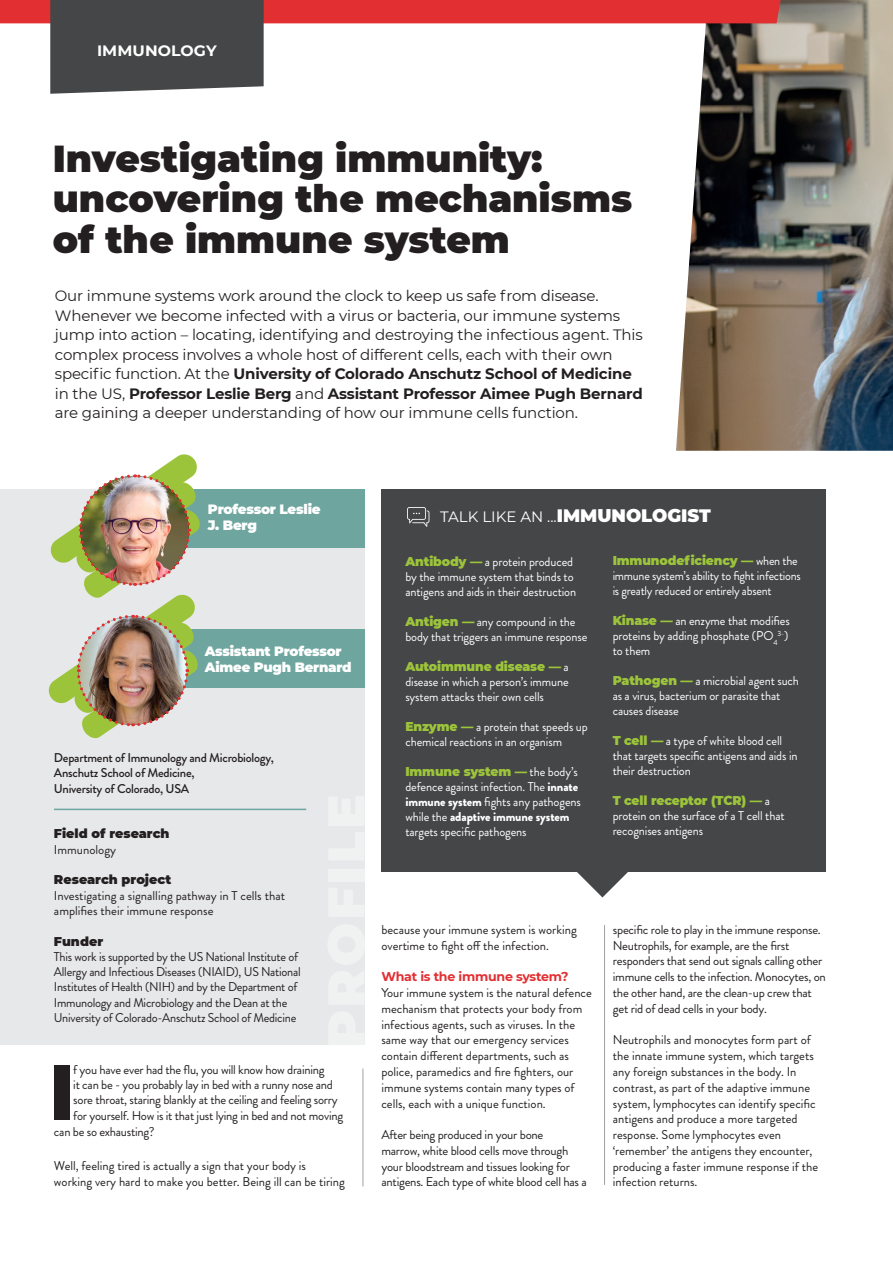
<style>
.page{position:relative;width:893px;height:1263px;background:#fff}
.page>*{position:absolute;margin:0;border:0;box-sizing:border-box;transform-origin:0 0}
.t1{font:800 78.3px "Montserrat";color:#231f20}
.t2{font:900 37.5px/40.5px "Montserrat";color:#231f20}
.t3{font:15px/19.5px "Montserrat";letter-spacing:-.01em;color:#231f20}
.t4{font:15px "Montserrat";color:#fff}
.t5{font:700 15px "Montserrat";letter-spacing:.005em;color:#fff;scale:1.05 1}
.t6{font:900 13.5px/16.2px "Montserrat";letter-spacing:-.02em;color:#fff}
.t7{font:12.75px/15.8px "Brandon Grotesque";color:#231f20}
.t8{font:12.75px/15.3px "Brandon Grotesque";letter-spacing:-.02em;color:#231f20}
.t9{font:12.75px/15px "Brandon Grotesque";letter-spacing:-.01em;color:#fff}
.t10{font:12.75px/15px "Brandon Grotesque";letter-spacing:-.01em;color:#fff;scale:.95 1}
.t11{font:500 12.75px/15.3px "Brandon Grotesque";letter-spacing:-.02em;color:#231f20}
.t12{font:700 12.75px "Montserrat";letter-spacing:-.02em;color:#e22f32}
.t13{font:900 12.75px "Montserrat";color:#231f20}
.t14{font:7.5px "Brandon Grotesque";color:#fff}
.s1{font-weight:700}
.s2{font-weight:900;font-size:18px}
.s3{font-family:"Montserrat";font-weight:900;color:#9cc43b}
.s4{font-weight:900}
.s5{font-size:12.75px}
.s6{font-family:"Montserrat";font-weight:900}
</style>
<div class="page">
<div style="left:0;top:489px;width:365px;height:555px;background:#e7e8e9"></div>
<img style="left:676px;top:0;width:217px;height:451px">
<svg style="left:0;top:0;width:781px;height:94px"></svg>
<div style="left:119px;top:489px;width:246px;height:58px;background:#6ea69f"></div>
<div style="left:117px;top:629px;width:248px;height:58px;background:#6ea69f"></div>
<hr style="left:604px;top:925px;width:1px;height:260px;background:#a0a1a5">
<hr style="left:363px;top:1068px;width:1px;height:118px;background:#a0a1a5">
<img style="left:48px;top:454px;width:153px;height:285px">
<hr style="left:54px;top:809px;width:252px;height:1px;background:#6ea69f">
<div style="left:381px;top:489px;width:445px;height:383px;background:#454647"></div>
<svg style="left:407px;top:507px;width:22px;height:20px"></svg>
<svg style="left:577px;top:872px;width:51px;height:25px"></svg>
<p class="t5" style="left:97px;top:40px;width:116px">IMMUNOLOGY</p>
<p class="t2" style="left:53px;top:136px;width:581px">Investigating immunity: uncovering the mechanisms of the immune system</p>
<p class="t3" style="left:55px;top:286px;width:589px">Our immune systems work around the clock to keep us safe from disease.<br>Whenever we become infected with a virus or bacteria, our immune systems jump into action – locating, identifying and destroying the infectious agent. This complex process involves a whole host of different cells, each with their own specific function. At the <span class="s1">University of Colorado Anschutz School of Medicine </span>in the US, <span class="s1">Professor Leslie Berg</span> and <span class="s1">Assistant Professor Aimee Pugh Bernard </span>are gaining a deeper understanding of how our immune cells function.</p>
<p class="t6" style="left:208px;top:500px;width:114px">Professor Leslie<br>J. Berg</p>
<p class="t4" style="left:440px;top:506px;width:272px">TALK LIKE AN ...<span class="s2">IMMUNOLOGIST</span></p>
<p class="t9" style="left:405px;top:554px;width:172px"><span class="s3">Antibody —</span> a protein produced by the immune system that binds to antigens and aids in their destruction</p>
<p class="t9" style="left:405px;top:614px;width:184px"><span class="s3">Antigen —</span> any compound in the body that triggers an immune response</p>
<p class="t9" style="left:405px;top:659px;width:165px;text-align:justify"><span class="s3">Autoimmune disease —</span> a disease in which a person’s immune system attacks their own cells</p>
<p class="t9" style="left:405px;top:719px;width:184px"><span class="s3">Enzyme —</span> a protein that speeds up chemical reactions in an organism</p>
<p class="t9" style="left:405px;top:764px;width:177px"><span class="s3">Immune system —</span> the body’s defence against infection. The <span class="s4">innate immune system</span> fights any pathogens while the <span class="s4">adaptive immune system </span>targets specific pathogens</p>
<p class="t10" style="left:613px;top:554px;width:200px"><span class="s3">Immunodeficiency —</span> when the immune system’s ability to fight infections is greatly reduced or entirely absent</p>
<p class="t9" style="left:613px;top:614px;width:179px"><span class="s3">Kinase —</span> an enzyme that modifies proteins by adding phosphate (PO<sub>4</sub></p>
<p class="t14" style="left:777px;top:628px;width:12px">3-<span class="s5">)</span></p>
<p class="t6" style="left:205px;top:642px;width:148px">Assistant Professor<br>Aimee Pugh Bernard</p>
<p class="t9" style="left:613px;top:644px;width:39px">to them</p>
<p class="t9" style="left:613px;top:674px;width:188px"><span class="s3">Pathogen —</span> a microbial agent such as a virus, bacterium or parasite that causes disease</p>
<p class="t9" style="left:613px;top:734px;width:186px"><span class="s3">T cell —</span> a type of white blood cell that targets specific antigens and aids in their destruction</p>
<p class="t9" style="left:613px;top:794px;width:173px"><span class="s3">T cell receptor (TCR) —</span> a protein on the surface of a T cell that recognises antigens</p>
<p class="t11" style="left:54px;top:750px;width:221px">Department of Immunology and Microbiology,<br>Anschutz School of Medicine,<br>University of Colorado, USA</p>
<p class="t13" style="left:54px;top:824px;width:117px">Field of research</p>
<p class="t7" style="left:54px;top:842px;width:64px">Immunology</p>
<p class="t7" style="left:54px;top:872px;width:233px;line-height:15.3px"><span class="s6">Research project<br></span>Investigating a signalling pathway in T cells that amplifies their immune response</p>
<p class="t8" style="left:54px;top:934px;width:248px"><span class="s6">Funder<br></span>This work is supported by the US National Institute of Allergy and Infectious Diseases (NIAID), US National Institutes of Health (NIH) and by the Department of Immunology and Microbiology and the Dean at the University of Colorado-Anschutz School of Medicine</p>
<p class="t7" style="left:381px;top:922px;width:197px">because your immune system is working overtime to fight off the infection.</p>
<p class="t8" style="left:613px;top:922px;width:215px;line-height:15.8px">specific role to play in the immune response.<br>Neutrophils, for example, are the first responders that send out signals calling other immune cells to the infection. Monocytes, on the other hand, are the clean-up crew that get rid of dead cells in your body.</p>
<p class="t7" style="left:613px;top:1032px;width:207px">Neutrophils and monocytes form part of the innate immune system, which targets any foreign substances in the body. In contrast, as part of the adaptive immune system, lymphocytes can identify specific antigens and produce a more targeted response. Some lymphocytes even ‘remember’ the antigens they encounter, producing a faster immune response if the infection returns.</p>
<p class="t12" style="left:381px;top:967px;width:189px">What is the immune system?</p>
<p class="t7" style="left:381px;top:985px;width:212px">Your immune system is the natural defence mechanism that protects your body from infectious agents, such as viruses. In the same way that our emergency services contain different departments, such as police, paramedics and fire fighters, our immune systems contain many types of cells, each with a unique function.</p>
<p class="t8" style="left:381px;top:1127px;width:207px;line-height:15.8px">After being produced in your bone<br>marrow, white blood cells move through your bloodstream and tissues looking for antigens. Each type of white blood cell has a</p>
<p class="t1" style="left:49px;top:1034px;width:28px">I</p>
<p class="t8" style="left:73px;top:1062px;width:271px">f you have ever had the flu, you will know how draining<br>it can be - you probably lay in bed with a runny nose and sore throat, staring blankly at the ceiling and feeling sorry for yourself. How is it that just lying in bed and not moving</p>
<p class="t8" style="left:54px;top:1124px;width:102px">can be so exhausting?</p>
<p class="t7" style="left:54px;top:1157px;width:293px;line-height:16.8px">Well, feeling tired is actually a sign that your body is working very hard to make you better. Being ill can be tiring</p>
</div>
